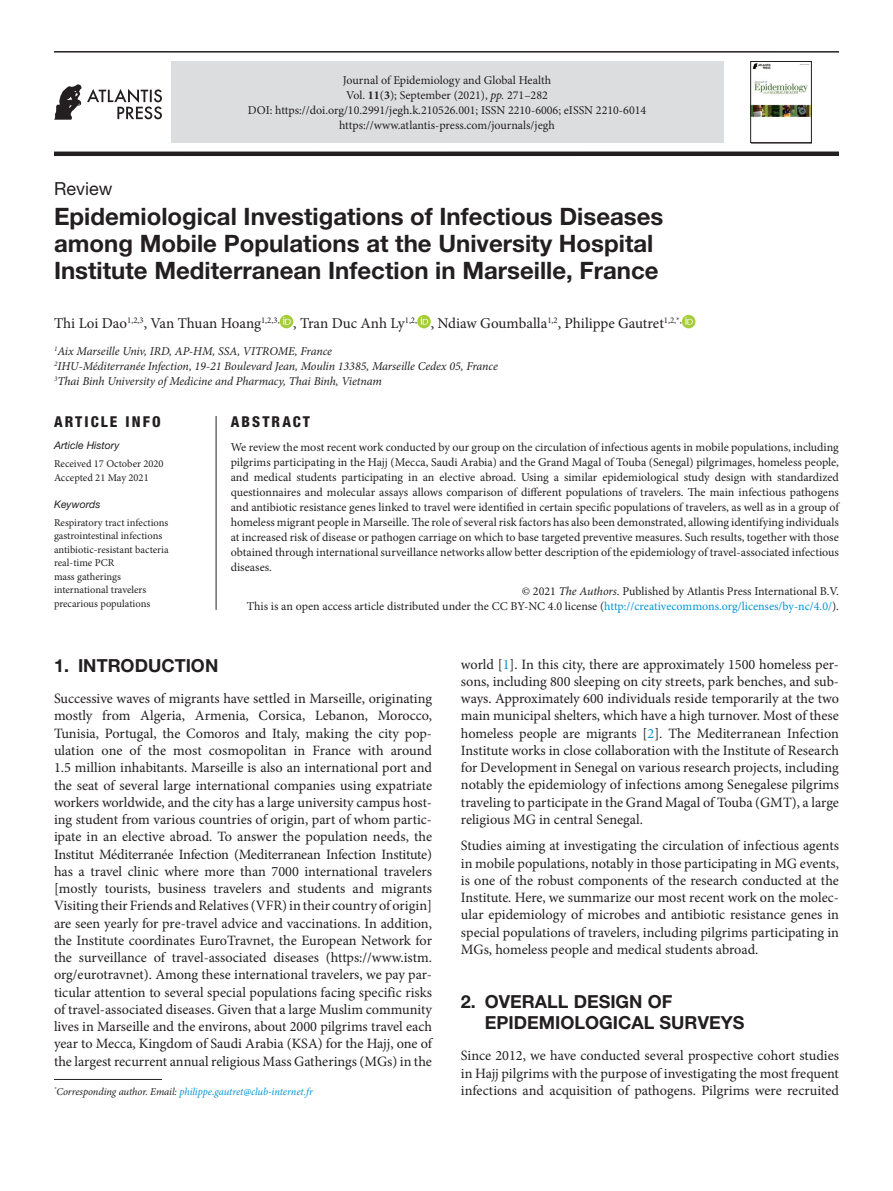
<style>
.page{position:relative;width:893px;height:1191px;background:#fff}
.page>*{position:absolute;margin:0;border:0;box-sizing:border-box;transform-origin:0 0}
.article_title{font:700 24px/27px "Helvetica Neue LT Std";color:#231f20}
.head-1{font:700 18px/21px "Helvetica Neue LT Std";color:#231f20}
.article_type{font:18px "Helvetica Neue LT Std";color:#231f20}
.author_name{font:15px "Minion Pro";color:#231f20}
.article_info{font:800 condensed 15px "Helvetica Neue LT Std";letter-spacing:.14em;color:#231f20}
.para-1{font:14.25px/17.2px "Minion Pro";color:#231f20;text-align:justify}
.para-2{font:14.25px/17.2px "Minion Pro";color:#231f20;text-align:justify}
.abstract_text{font:12px/15px "Minion Pro";color:#231f20;text-align:justify}
.author-affil{font:italic 12px "Minion Pro";letter-spacing:-.005em;color:#231f20}
.copyright{font:12px/15px "Minion Pro";color:#231f20;text-align:right}
.keywords_text{font:10.5px "Minion Pro";color:#231f20}
.corres_author{font:italic 10.5px "Minion Pro";letter-spacing:-.01em;color:#0095d5}
.article_history{font:10.5px "Minion Pro";color:#231f20}
.keywords{font:italic 10.5px "Helvetica Neue LT Std";color:#231f20}
.s1{font-weight:700}
.s2{font-style:italic}
.s3{color:#0095d5}
.s4{color:#231f20}
</style>
<div class="page">
<hr style="left:54px;top:51px;width:785px;height:2px;background:#231f20">
<div style="left:54px;top:151px;width:785px;height:5px;background:#231f20"></div>
<svg style="left:280px;top:315px;width:13px;height:13px"></svg>
<svg style="left:283px;top:317px;width:8px;height:8px"></svg>
<svg style="left:417px;top:315px;width:14px;height:13px"></svg>
<svg style="left:421px;top:317px;width:7px;height:8px"></svg>
<div style="left:682px;top:315px;width:13px;height:13px;background:#a5cd3a;border-radius:50%"></div>
<svg style="left:685px;top:317px;width:8px;height:8px"></svg>
<hr style="left:216px;top:416px;width:1px;height:194px;background:#231f20">
<hr style="left:54px;top:1079px;width:108px;height:1px;background:#231f20">
<svg style="left:54px;top:84px;width:108px;height:36px"></svg>
<img style="left:753px;top:63px;width:56px;height:54px">
<div style="left:751px;top:61px;width:60px;height:82px;border:1px solid #231f20"></div>
<div style="left:171px;top:62px;width:552px;height:81px;background:#dcdddf"></div>
<p class="abstract_text" style="left:343px;top:73px;width:210px">Journal of Epidemiology and Global Health<br>Vol. <span class="s1">11</span>(<span class="s1">3</span>); September (2021), <span class="s2">pp.</span> 271–282</p>
<p class="abstract_text" style="left:248px;top:103px;width:400px;text-align:center">DOI: https://doi.org/10.2991/jegh.k.210526.001; ISSN 2210-6006; eISSN 2210-6014 https://www.atlantis-press.com/journals/jegh</p>
<p class="article_type" style="left:54px;top:178px;width:60px">Review</p>
<p class="article_title" style="left:54px;top:202px;width:611px">Epidemiological Investigations of Infectious Diseases among Mobile Populations at the University Hospital<br>Institute Mediterranean Infection in Marseille, France</p>
<p class="author_name" style="left:54px;top:313px;width:629px">Thi Loi Dao<sup>1,2,3</sup>, Van Thuan Hoang<sup>1,2,3,</sup> , Tran Duc Anh Ly<sup>1,2,</sup> , Ndiaw Goumballa<sup>1,2</sup>, Philippe Gautret<sup>1,2,*,</sup></p>
<p class="author-affil" style="left:54px;top:343px;width:279px"><sup>1</sup>Aix Marseille Univ, IRD, AP-HM, SSA, VITROME, France</p>
<p class="author-affil" style="left:54px;top:358px;width:445px"><sup>2</sup>IHU-Méditerranée Infection, 19-21 Boulevard Jean, Moulin 13385, Marseille Cedex 05, France</p>
<p class="author-affil" style="left:54px;top:373px;width:329px"><sup>3</sup>Thai Binh University of Medicine and Pharmacy, Thai Binh, Vietnam</p>
<p class="article_info" style="left:54px;top:412px;width:108px">ARTICLE INFO</p>
<p class="keywords" style="left:54px;top:439px;width:67px">Article History</p>
<p class="article_history" style="left:54px;top:457px;width:111px">Received 17 October 2020</p>
<p class="article_history" style="left:54px;top:470px;width:96px">Accepted 21 May 2021</p>
<p class="keywords" style="left:54px;top:498px;width:48px">Keywords</p>
<p class="keywords_text" style="left:54px;top:515px;width:116px">Respiratory tract infections</p>
<p class="keywords_text" style="left:54px;top:529px;width:110px">gastrointestinal infections</p>
<p class="keywords_text" style="left:54px;top:542px;width:116px">antibiotic-resistant bacteria</p>
<p class="keywords_text" style="left:54px;top:556px;width:62px">real-time PCR</p>
<p class="keywords_text" style="left:54px;top:569px;width:68px">mass gatherings</p>
<p class="keywords_text" style="left:54px;top:583px;width:94px">international travelers</p>
<p class="keywords_text" style="left:54px;top:596px;width:98px">precarious populations</p>
<p class="article_info" style="left:231px;top:412px;width:81px">ABSTRACT</p>
<p class="abstract_text" style="left:231px;top:439px;width:610px">We review the most recent work conducted by our group on the circulation of infectious agents in mobile populations, including pilgrims participating in the Hajj (Mecca, Saudi Arabia) and the Grand Magal of Touba (Senegal) pilgrimages, homeless people, and medical students participating in an elective abroad. Using a similar epidemiological study design with standardized questionnaires and molecular assays allows comparison of different populations of travelers. The main infectious pathogens and antibiotic resistance genes linked to travel were identified in certain specific populations of travelers, as well as in a group of homeless migrant people in Marseille. The role of several risk factors has also been demonstrated, allowing identifying individuals at increased risk of disease or pathogen carriage on which to base targeted preventive measures. Such results, together with those obtained through international surveillance networks allow better description of the epidemiology of travel-associated infectious diseases.</p>
<p class="copyright" style="left:247px;top:583px;width:594px">© 2021 <span class="s2">The Authors</span>. Published by Atlantis Press International B.V.<br>This is an open access article distributed under the CC BY-NC 4.0 license (<span class="s3">http://creativecommons.org/licenses/by-nc/4.0/</span>).</p>
<p class="head-1" style="left:54px;top:654px;width:166px">1. INTRODUCTION</p>
<p class="para-1" style="left:54px;top:690px;width:380px">Successive waves of migrants have settled in Marseille, originating mostly from Algeria, Armenia, Corsica, Lebanon, Morocco, Tunisia, Portugal, the Comoros and Italy, making the city pop&shy;ulation one of the most cosmopolitan in France with around 1.5 million inhabitants. Marseille is also an international port and the seat of several large international companies using expatriate workers worldwide, and the city has a large university campus host&shy;ing student from various countries of origin, part of whom partic&shy;ipate in an elective abroad. To answer the population needs, the Institut Méditerranée Infection (Mediterranean Infection Institute) has a travel clinic where more than 7000 international travelers [mostly tourists, business travelers and students and migrants Visiting their Friends and Relatives (VFR) in their country of origin] are seen yearly for pre-travel advice and vaccinations. In addition, the Institute coordinates EuroTravnet, the European Network for the surveillance of travel-associated diseases (https://www.istm. org/eurotravnet). Among these international travelers, we pay par&shy;ticular attention to several special populations facing specific risks of travel-associated diseases. Given that a large Muslim community lives in Marseille and the environs, about 2000 pilgrims travel each year to Mecca, Kingdom of Saudi Arabia (KSA) for the Hajj, one of the largest recurrent annual religious Mass Gatherings (MGs) in the</p>
<p class="corres_author" style="left:54px;top:1084px;width:260px"><sup>*</sup><span class="s4">Corresponding author. Email:</span> philippe.gautret@club-internet.fr</p>
<p class="para-1" style="left:461px;top:655px;width:380px">world [<span class="s3">1</span>]. In this city, there are approximately 1500 homeless per&shy;sons, including 800 sleeping on city streets, park benches, and sub&shy;ways. Approximately 600 individuals reside temporarily at the two main municipal shelters, which have a high turnover. Most of these homeless people are migrants [<span class="s3">2</span>]. The Mediterranean Infection Institute works in close collaboration with the Institute of Research for Development in Senegal on various research projects, including notably the epidemiology of infections among Senegalese pilgrims traveling to participate in the Grand Magal of Touba (GMT), a large religious MG in central Senegal.</p>
<p class="para-2" style="left:461px;top:837px;width:380px">Studies aiming at investigating the circulation of infectious agents in mobile populations, notably in those participating in MG events, is one of the robust components of the research conducted at the Institute. Here, we summarize our most recent work on the molec&shy;ular epidemiology of microbes and antibiotic resistance genes in special populations of travelers, including pilgrims participating in MGs, homeless people and medical students abroad.</p>
<p class="head-1" style="left:485px;top:990px;width:261px;text-indent:-24px">2. OVERALL DESIGN OF<br>EPIDEMIOLOGICAL SURVEYS</p>
<p class="para-1" style="left:461px;top:1047px;width:380px">Since 2012, we have conducted several prospective cohort studies in Hajj pilgrims with the purpose of investigating the most frequent infections and acquisition of pathogens. Pilgrims were recruited</p>
</div>
